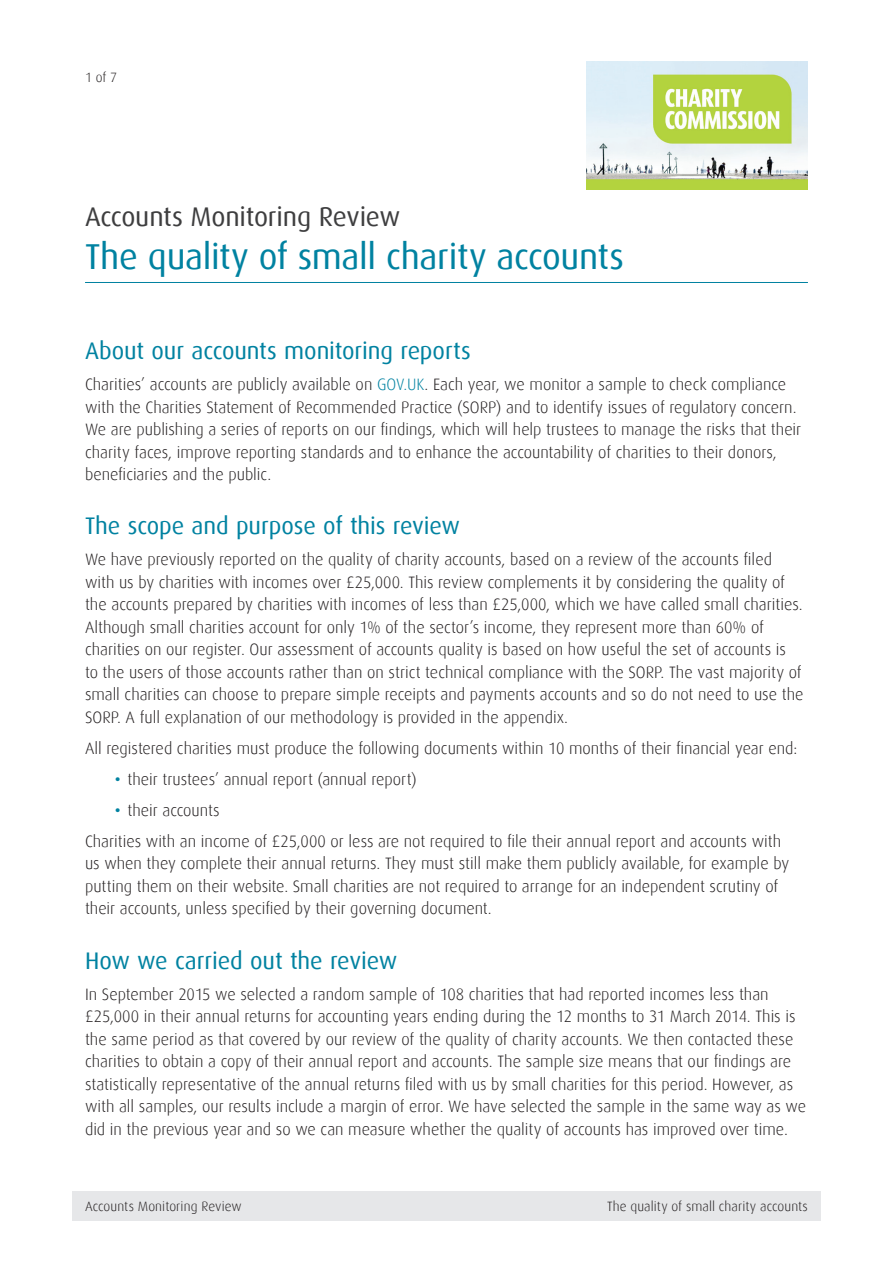
<style>
.page{position:relative;width:893px;height:1263px;background:#fff}
.page>*{position:absolute;margin:0;border:0;box-sizing:border-box;transform-origin:0 0}
.t1{font:36px "Dax";letter-spacing:-.01em;color:#0082a1}
.t2{font:27px "Dax";letter-spacing:-.01em;color:#3e3e3f}
.Heading_1{font:24px "Dax";letter-spacing:-.005em;color:#0082a1}
.Body_Text{font:300 16.5px/22.5px "Dax";color:#231f20}
.t3{font:300 13.5px "Dax";letter-spacing:.005em;color:#231f20}
.s1{color:#0082a1}
.s2{font-weight:500;color:#0082a1}
</style>
<div class="page">
<hr style="left:85px;top:282px;width:723px;height:1px;background:#0082a1">
<div style="left:72px;top:1191px;width:749px;height:29px;background:#e6e7e9"></div>
<img style="left:587px;top:62px;width:220px;height:127px">
<p class="t3" style="left:85px;top:70px;width:34px">1 of 7</p>
<h2 class="t2" style="left:85px;top:202px;width:317px">Accounts Monitoring Review</h2>
<h1 class="t1" style="left:85px;top:237px;width:540px">The quality of small charity accounts</h1>
<p class="Heading_1" style="left:85px;top:337px;width:387px">About our accounts monitoring reports</p>
<p class="Body_Text" style="left:85px;top:373px;width:718px">Charities’ accounts are publicly available on <span class="s1">GOV.UK</span>. Each year, we monitor a sample to check compliance with the Charities Statement of Recommended Practice (SORP) and to identify issues of regulatory concern.<br>We are publishing a series of reports on our findings, which will help trustees to manage the risks that their charity faces, improve reporting standards and to enhance the accountability of charities to their donors, beneficiaries and the public.</p>
<p class="Heading_1" style="left:85px;top:513px;width:376px">The scope and purpose of this review</p>
<p class="Body_Text" style="left:85px;top:549px;width:720px">We have previously reported on the quality of charity accounts, based on a review of the accounts filed with us by charities with incomes over £25,000. This review complements it by considering the quality of the accounts prepared by charities with incomes of less than £25,000, which we have called small charities.<br>Although small charities account for only 1% of the sector’s income, they represent more than 60% of charities on our register. Our assessment of accounts quality is based on how useful the set of accounts is<br>to the users of those accounts rather than on strict technical compliance with the SORP. The vast majority of small charities can choose to prepare simple receipts and payments accounts and so do not need to use the SORP. A full explanation of our methodology is provided in the appendix.</p>
<p class="Body_Text" style="left:85px;top:737px;width:714px">All registered charities must produce the following documents within 10 months of their financial year end:</p>
<p class="Body_Text" style="left:115px;top:768px;width:303px"><span class="s2">•</span> their trustees’ annual report (annual report)</p>
<p class="Body_Text" style="left:115px;top:799px;width:106px"><span class="s2">•</span> their accounts</p>
<p class="Body_Text" style="left:85px;top:830px;width:706px">Charities with an income of £25,000 or less are not required to file their annual report and accounts with us when they complete their annual returns. They must still make them publicly available, for example by putting them on their website. Small charities are not required to arrange for an independent scrutiny of their accounts, unless specified by their governing document.</p>
<p class="Heading_1" style="left:85px;top:947px;width:314px">How we carried out the review</p>
<p class="Body_Text" style="left:85px;top:983px;width:723px">In September 2015 we selected a random sample of 108 charities that had reported incomes less than £25,000 in their annual returns for accounting years ending during the 12 months to 31 March 2014. This is the same period as that covered by our review of the quality of charity accounts. We then contacted these charities to obtain a copy of their annual report and accounts. The sample size means that our findings are statistically representative of the annual returns filed with us by small charities for this period. However, as with all samples, our results include a margin of error. We have selected the sample in the same way as we did in the previous year and so we can measure whether the quality of accounts has improved over time.</p>
<p class="t3" style="left:85px;top:1199px;width:158px">Accounts Monitoring Review</p>
<p class="t3" style="left:607px;top:1199px;width:202px">The quality of small charity accounts</p>
</div>
